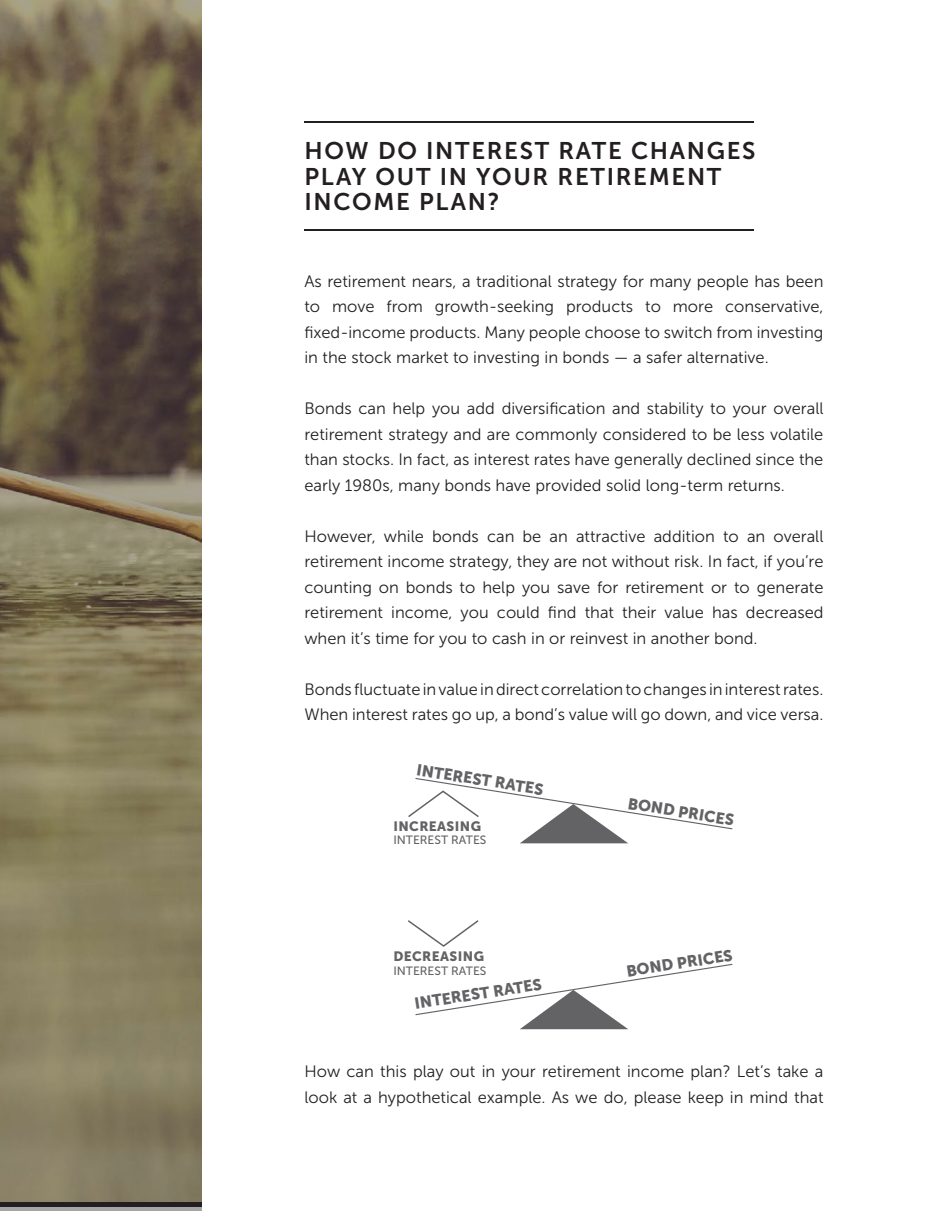
<style>
.page{position:relative;width:945px;height:1215px;background:#fff}
.page>*{position:absolute;margin:0;border:0;box-sizing:border-box;transform-origin:0 0}
.t1{font:24px/25.5px "Museo Sans 700";letter-spacing:.07em;color:#231f20}
.t2{font:16.5px/25.5px "Museo Sans 300";color:#231f20;text-align:justify}
.t3{font:15.9px "Museo Sans 900";color:#636366}
.t4{font:13.5px "Museo Sans 900";letter-spacing:.03em;color:#636366}
.t5{font:12px "Museo Sans 500";color:#636366}
</style>
<div class="page">
<svg style="left:0;top:0;width:201px;height:1211px;background:#7b7155"></svg>
<svg style="left:408px;top:920px;width:71px;height:27px"></svg>
<svg style="left:408px;top:778px;width:325px;height:65px"></svg>
<svg style="left:415px;top:963px;width:318px;height:66px"></svg>
<hr style="left:304px;top:122px;width:450px;height:1px;background:#231f20">
<hr style="left:304px;top:230px;width:450px;height:1px;background:#231f20">
<h1 class="t1" style="left:304px;top:138px;width:453px">HOW DO INTEREST RATE CHANGES<br>PLAY OUT IN YOUR RETIREMENT<br>INCOME PLAN?</h1>
<p class="t2" style="left:304px;top:268px;width:521px">As retirement nears, a traditional strategy for many people has been to move from growth-seeking products to more conservative, fixed-income products. Many people choose to switch from investing in the stock market to investing in bonds — a safer alternative.</p>
<p class="t2" style="left:304px;top:396px;width:521px">Bonds can help you add diversification and stability to your overall retirement strategy and are commonly considered to be less volatile than stocks. In fact, as interest rates have generally declined since the early 1980s, many bonds have provided solid long-term returns.</p>
<p class="t2" style="left:304px;top:523px;width:521px">However, while bonds can be an attractive addition to an overall retirement income strategy, they are not without risk. In fact, if you’re counting on bonds to help you save for retirement or to generate retirement income, you could find that their value has decreased when it’s time for you to cash in or reinvest in another bond.</p>
<p class="t2" style="left:304px;top:676px;width:521px">Bonds fluctuate in value in direct correlation to changes in interest rates.<br>When interest rates go up, a bond’s value will go down, and vice versa.</p>
<p class="t3" style="left:418px;top:760px;width:130px;rotate:9deg">INTEREST RATES</p>
<p class="t4" style="left:393px;top:818px;width:89px">INCREASING</p>
<p class="t5" style="left:393px;top:833px;width:95px">INTEREST RATES</p>
<p class="t4" style="left:393px;top:949px;width:92px">DECREASING</p>
<p class="t5" style="left:393px;top:964px;width:95px">INTEREST RATES</p>
<p class="t3" style="left:413px;top:995px;width:130px;rotate:-9deg">INTEREST RATES</p>
<p class="t3" style="left:629px;top:794px;width:109px;rotate:9deg">BOND PRICES</p>
<p class="t3" style="left:625px;top:962px;width:109px;rotate:-9deg">BOND PRICES</p>
<p class="t2" style="left:304px;top:1059px;width:521px">How can this play out in your retirement income plan? Let’s take a look at a hypothetical example. As we do, please keep in mind that</p>
</div>
